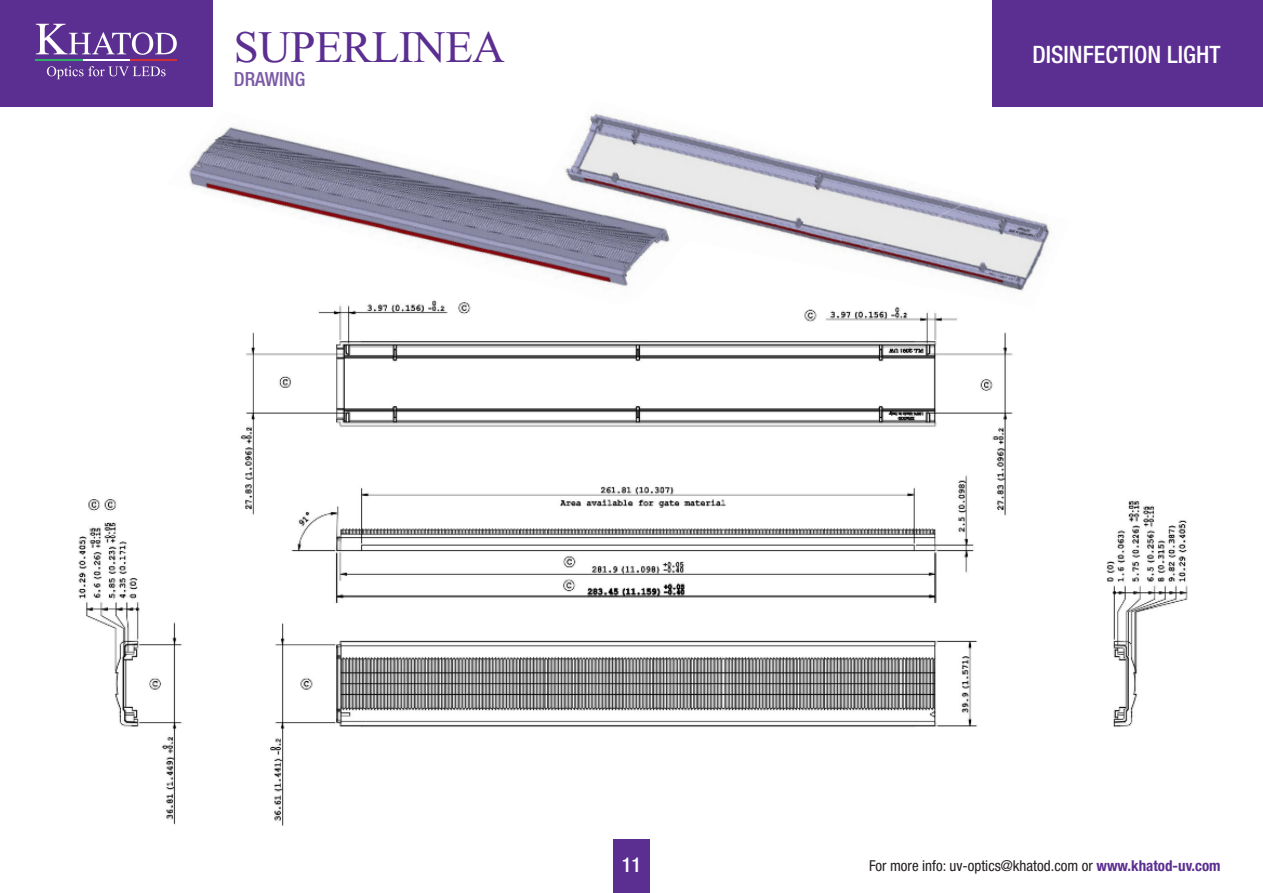
<style>
.page{position:relative;width:1263px;height:893px;background:#fff}
.page>*{position:absolute;margin:0;border:0;box-sizing:border-box;transform-origin:0 0}
.t1{font:45px "Times New Roman";letter-spacing:-.01em;color:#5b2e91}
.t2{font:500 condensed 24px "Helvetica Neue LT Std";color:#fff}
.t3{font:500 condensed 20.4px "Helvetica Neue LT Std";color:#fff}
.t4{font:500 condensed 19.5px "Helvetica Neue LT Std";color:#7b5aa5}
.t5{font:condensed 15px "Helvetica Neue LT Std";color:#231f20}
.s1{font-weight:700;color:#5b2e91}
</style>
<div class="page">
<div style="left:0;top:0;width:213px;height:106px;background:#5b2e91"></div>
<svg style="left:36px;top:24px;width:141px;height:31px"></svg>
<hr style="left:130px;top:59px;width:47px;height:2px;background:#ce3035">
<hr style="left:83px;top:59px;width:47px;height:2px;background:#fff">
<hr style="left:36px;top:59px;width:47px;height:2px;background:#33ad65">
<svg style="left:47px;top:66px;width:119px;height:13px"></svg>
<div style="left:613px;top:838px;width:37px;height:55px;background:#5b2e91"></div>
<div style="left:992px;top:0;width:271px;height:106px;background:#5b2e91"></div>
<img style="left:78px;top:308px;width:1110px;height:518px">
<img style="left:703px;top:106px;width:368px;height:202px">
<img style="left:188px;top:113px;width:515px;height:195px">
<div style="left:297px;top:751px;width:213px;height:106px;background:#fff"></div>
<h1 class="t1" style="left:234px;top:20px;width:272px">SUPERLINEA</h1>
<h3 class="t4" style="left:234px;top:72px;width:73px">DRAWING</h3>
<h2 class="t2" style="left:1032px;top:46px;width:189px">DISINFECTION LIGHT</h2>
<h3 class="t3" style="left:622px;top:857px;width:21px">11</h3>
<p class="t5" style="left:869px;top:860px;width:353px">For more info: uv-optics@khatod.com or <span class="s1">www.khatod-uv.com</span></p>
</div>
